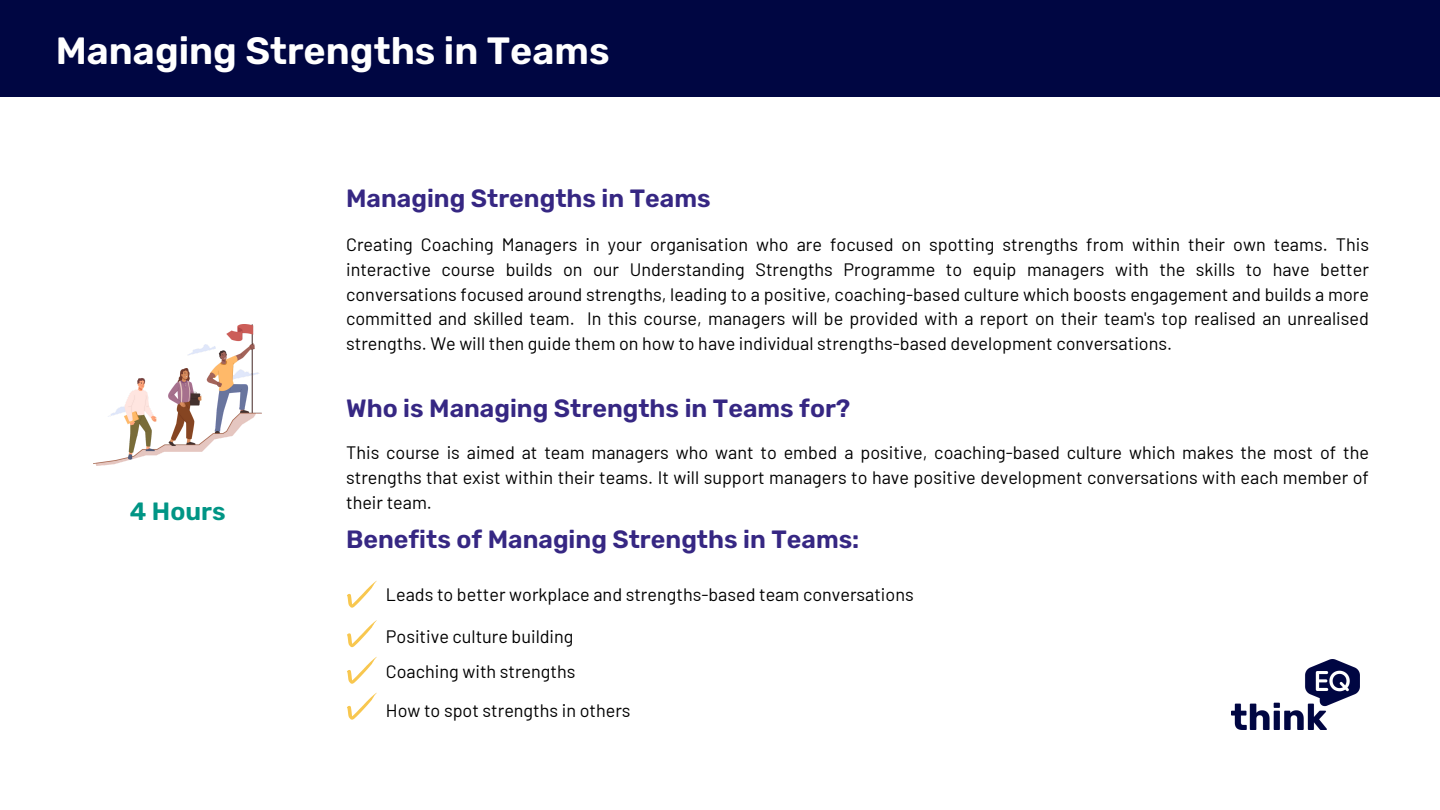
<style>
.page{position:relative;width:1440px;height:810px;background:#fff}
.page>*{position:absolute;margin:0;border:0;box-sizing:border-box;transform-origin:0 0}
.t1{font:600 38px "Rubik";color:#fff}
.t2{font:600 25px "Rubik";color:#362783}
.t3{font:600 25px "Rubik";color:#009585}
.t4{font:18px/24.8px "Barlow";color:#000;text-align:justify}
</style>
<div class="page">
<div style="left:0;top:0;width:1440px;height:97px;background:#000642"></div>
<svg style="left:347px;top:581px;width:30px;height:27px"></svg>
<svg style="left:347px;top:620px;width:30px;height:27px"></svg>
<svg style="left:347px;top:657px;width:30px;height:27px"></svg>
<svg style="left:347px;top:693px;width:30px;height:27px"></svg>
<img style="left:94px;top:324px;width:168px;height:141px">
<img style="left:1231px;top:659px;width:128px;height:70px">
<p class="t1" style="left:56px;top:28px;width:555px">Managing Strengths in Teams</p>
<p class="t2" style="left:346px;top:184px;width:366px">Managing Strengths in Teams</p>
<p class="t3" style="left:130px;top:497px;width:97px">4 Hours</p>
<p class="t4" style="left:346px;top:231px;width:1024px">Creating Coaching Managers in your organisation who are focused on spotting strengths from within their own teams. This interactive course builds on our Understanding Strengths Programme to equip managers with the skills to have better conversations focused around strengths, leading to a positive, coaching-based culture which boosts engagement and builds a more committed and skilled team. In this course, managers will be provided with a report on their team's top realised an unrealised strengths. We will then guide them on how to have individual strengths-based development conversations.</p>
<p class="t2" style="left:346px;top:394px;width:506px">Who is Managing Strengths in Teams for?</p>
<p class="t4" style="left:346px;top:439px;width:1024px">This course is aimed at team managers who want to embed a positive, coaching-based culture which makes the most of the strengths that exist within their teams. It will support managers to have positive development conversations with each member of their team.</p>
<p class="t2" style="left:346px;top:525px;width:515px">Benefits of Managing Strengths in Teams:</p>
<p class="t4" style="left:386px;top:581px;width:529px">Leads to better workplace and strengths-based team conversations</p>
<p class="t4" style="left:386px;top:623px;width:189px">Positive culture building</p>
<p class="t4" style="left:386px;top:658px;width:191px">Coaching with strengths</p>
<p class="t4" style="left:386px;top:697px;width:246px">How to spot strengths in others</p>
</div>
